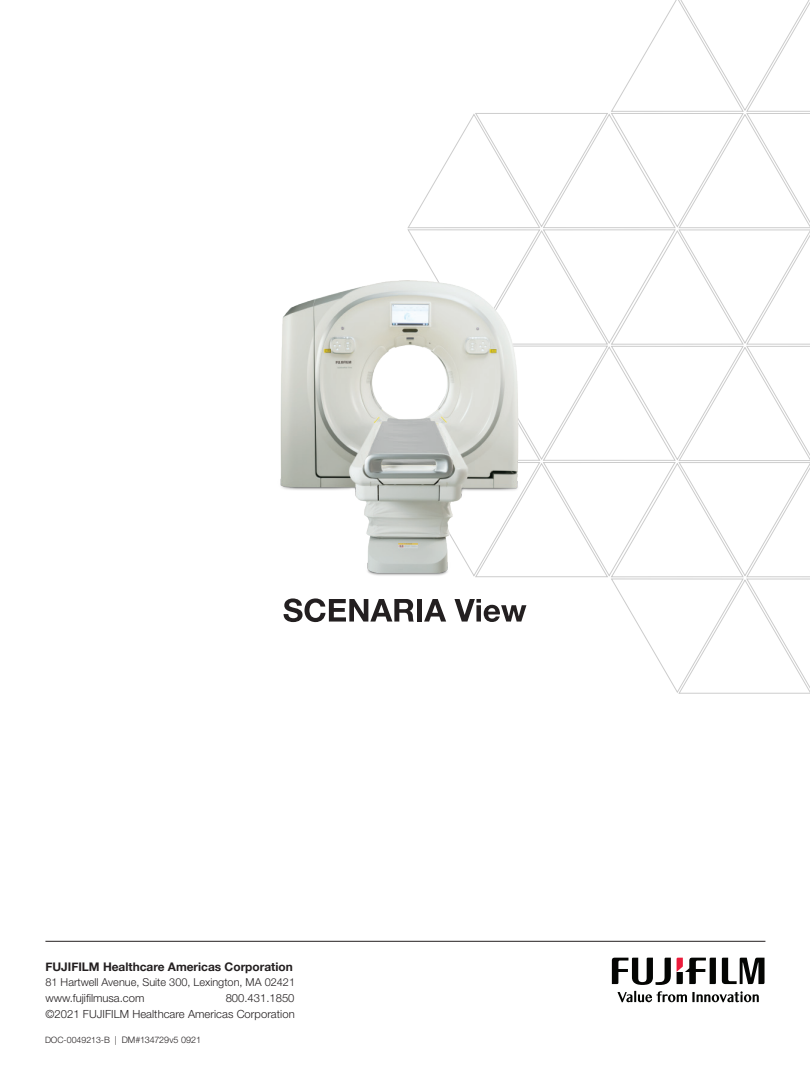
<style>
.page{position:relative;width:810px;height:1080px;background:#fff}
.page>*{position:absolute;margin:0;border:0;box-sizing:border-box;transform-origin:0 0}
.t1{font:700 11.88px "Helvetica Neue";color:#231f20}
.t2{font:300 11.25px "Helvetica Neue LT Std";letter-spacing:.005em;color:#231f20}
.t3{font:300 11px "Helvetica Neue LT Std";color:#231f20}
.t4{font:300 9px "Helvetica Neue LT Std";color:#231f20}
.s1{font-size:8.75px}
</style>
<div class="page">
<svg style="left:722px;top:958px;width:43px;height:26px"></svg>
<svg style="left:612px;top:958px;width:59px;height:27px"></svg>
<svg style="left:677px;top:958px;width:39px;height:26px"></svg>
<svg style="left:618px;top:991px;width:141px;height:11px"></svg>
<hr style="left:45px;top:941px;width:720px;height:1px;background:#231f20">
<svg style="left:284px;top:0;width:526px;height:694px"></svg>
<img style="left:280px;top:268px;width:367px;height:323px">
<p class="t1" style="left:45px;top:957px;width:249px">FUJIFILM Healthcare Americas Corporation</p>
<p class="t3" style="left:45px;top:976px;width:251px">81 Hartwell Avenue, Suite 300, Lexington, MA 02421</p>
<p class="t2" style="left:45px;top:991px;width:100px">www.fujifilmusa.com</p>
<p class="t2" style="left:226px;top:991px;width:70px">800.431.1850</p>
<p class="t2" style="left:45px;top:1007px;width:251px">©2021 FUJIFILM Healthcare Americas Corporation</p>
<p class="t4" style="left:45px;top:1035px;width:158px"><span class="s1">DOC-0049213-B |</span> DM#134729v5 0921</p>
</div>
